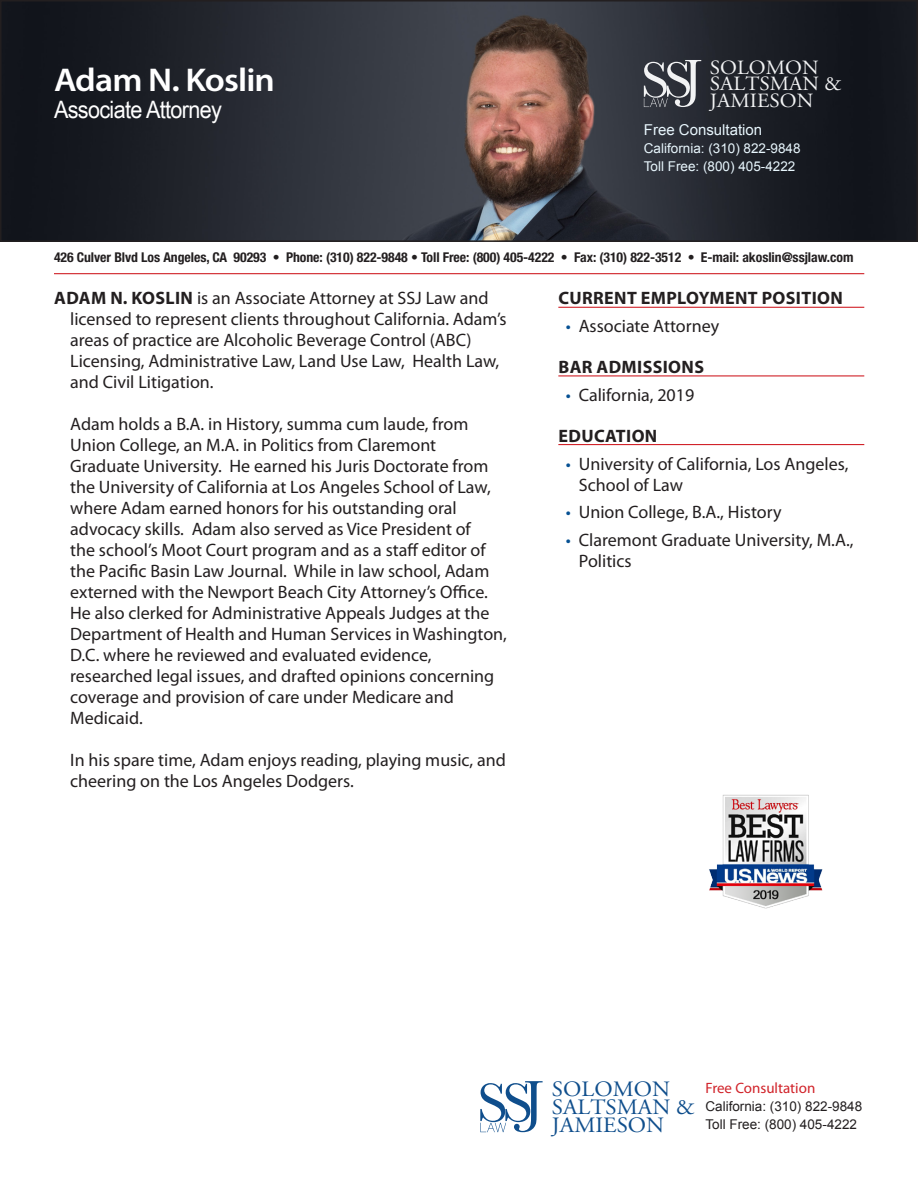
<style>
.page{position:relative;width:918px;height:1188px;background:#fff}
.page>*{position:absolute;margin:0;border:0;box-sizing:border-box;transform-origin:0 0}
.t1{font:600 33px "Myriad Pro";letter-spacing:-.025em;color:#fff;scale:1.08 1}
.t2{font:24px "Arial Narrow";letter-spacing:-.025em;color:#fff;scale:1.1 1}
.t3{font:21.9px/17.9px "Adobe Garamond";color:#0f4e8c;scale:1.05 1}
.t4{font:20.25px/16.4px "Adobe Garamond";color:#f2f3f4;scale:1.05 1}
.t5{font:18px/21px "Myriad Pro";color:#231f20}
.t6{font:700 18px "Myriad Pro";letter-spacing:.02em;color:#231f20}
.t7{font:15px "Arial";color:#e8f6fd}
.t8{font:15px "Myriad Pro";color:#d1232a}
.t9{font:700 condensed 13.5px "Helvetica Neue";letter-spacing:-.005em;color:#231f20}
.t10{font:13.5px/18px "Arial";color:#e8f6fd}
.t11{font:13.5px/18px "Arial";color:#231f20}
.s1{font-weight:700}
.s2{color:#065193}
</style>
<div class="page">
<hr style="left:558px;top:307px;width:306px;height:1px;background:#d1232a">
<hr style="left:558px;top:444px;width:306px;height:1px;background:#d1232a">
<hr style="left:558px;top:375px;width:306px;height:1px;background:#d1232a">
<img style="left:3px;top:3px;width:912px;height:236px">
<div style="left:0;top:0;width:918px;height:242px;border:2px solid #231f20"></div>
<svg style="left:644px;top:60px;width:57px;height:47px"></svg>
<hr style="left:54px;top:273px;width:810px;height:1px;background:#d1232a">
<img style="left:709px;top:794px;width:114px;height:115px">
<svg style="left:480px;top:1081px;width:63px;height:51px"></svg>
<p class="t1" style="left:54px;top:59px;width:206px">Adam N. Koslin</p>
<p class="t2" style="left:54px;top:92px;width:154px">Associate Attorney</p>
<p class="t4" style="left:710px;top:60px;width:127px">SOLOMON<br>SALTSMAN &amp;<br>JAMIESON</p>
<p class="t7" style="left:644px;top:120px;width:120px">Free Consultation</p>
<p class="t10" style="left:644px;top:140px;width:158px">California: (310) 822-9848<br>Toll Free: (800) 405-4222</p>
<p class="t9" style="left:54px;top:249px;width:801px">426 Culver Blvd Los Angeles, CA 90293 • Phone: (310) 822-9848 • Toll Free: (800) 405-4222 • Fax: (310) 822-3512 • E-mail: akoslin@ssjlaw.com</p>
<p class="t5" style="left:70px;top:287px;width:438px;text-indent:-16px"><span class="s1">ADAM N. KOSLIN</span> is an Associate Attorney at SSJ Law and licensed to represent clients throughout California. Adam’s areas of practice are Alcoholic Beverage Control (ABC)<br>Licensing, Administrative Law, Land Use Law, Health Law, and Civil Litigation.</p>
<p class="t5" style="left:70px;top:413px;width:438px">Adam holds a B.A. in History, summa cum laude, from Union College, an M.A. in Politics from Claremont Graduate University. He earned his Juris Doctorate from the University of California at Los Angeles School of Law, where Adam earned honors for his outstanding oral advocacy skills. Adam also served as Vice President of<br>the school’s Moot Court program and as a staff editor of the Pacific Basin Law Journal. While in law school, Adam externed with the Newport Beach City Attorney’s Office.<br>He also clerked for Administrative Appeals Judges at the Department of Health and Human Services in Washington, D.C. where he reviewed and evaluated evidence, researched legal issues, and drafted opinions concerning coverage and provision of care under Medicare and Medicaid.</p>
<p class="t5" style="left:70px;top:749px;width:437px">In his spare time, Adam enjoys reading, playing music, and cheering on the Los Angeles Dodgers.</p>
<p class="t6" style="left:559px;top:286px;width:286px">CURRENT EMPLOYMENT POSITION</p>
<p class="t5" style="left:566px;top:315px;width:155px"><span class="s2">•</span> Associate Attorney</p>
<p class="t6" style="left:559px;top:355px;width:147px">BAR ADMISSIONS</p>
<p class="t5" style="left:566px;top:384px;width:130px"><span class="s2">•</span> California, 2019</p>
<p class="t6" style="left:559px;top:424px;width:100px">EDUCATION</p>
<p class="t5" style="left:579px;top:453px;width:271px;text-indent:-13px"><span class="s2">•</span> University of California, Los Angeles,<br>School of Law</p>
<p class="t5" style="left:566px;top:501px;width:217px"><span class="s2">•</span> Union College, B.A., History</p>
<p class="t5" style="left:579px;top:529px;width:276px;text-indent:-13px"><span class="s2">•</span> Claremont Graduate University, M.A.,<br>Politics</p>
<p class="t3" style="left:552px;top:1081px;width:137px">SOLOMON<br>SALTSMAN &amp;<br>JAMIESON</p>
<p class="t8" style="left:705px;top:1079px;width:111px">Free Consultation</p>
<p class="t11" style="left:705px;top:1098px;width:158px">California: (310) 822-9848<br>Toll Free: (800) 405-4222</p>
</div>
